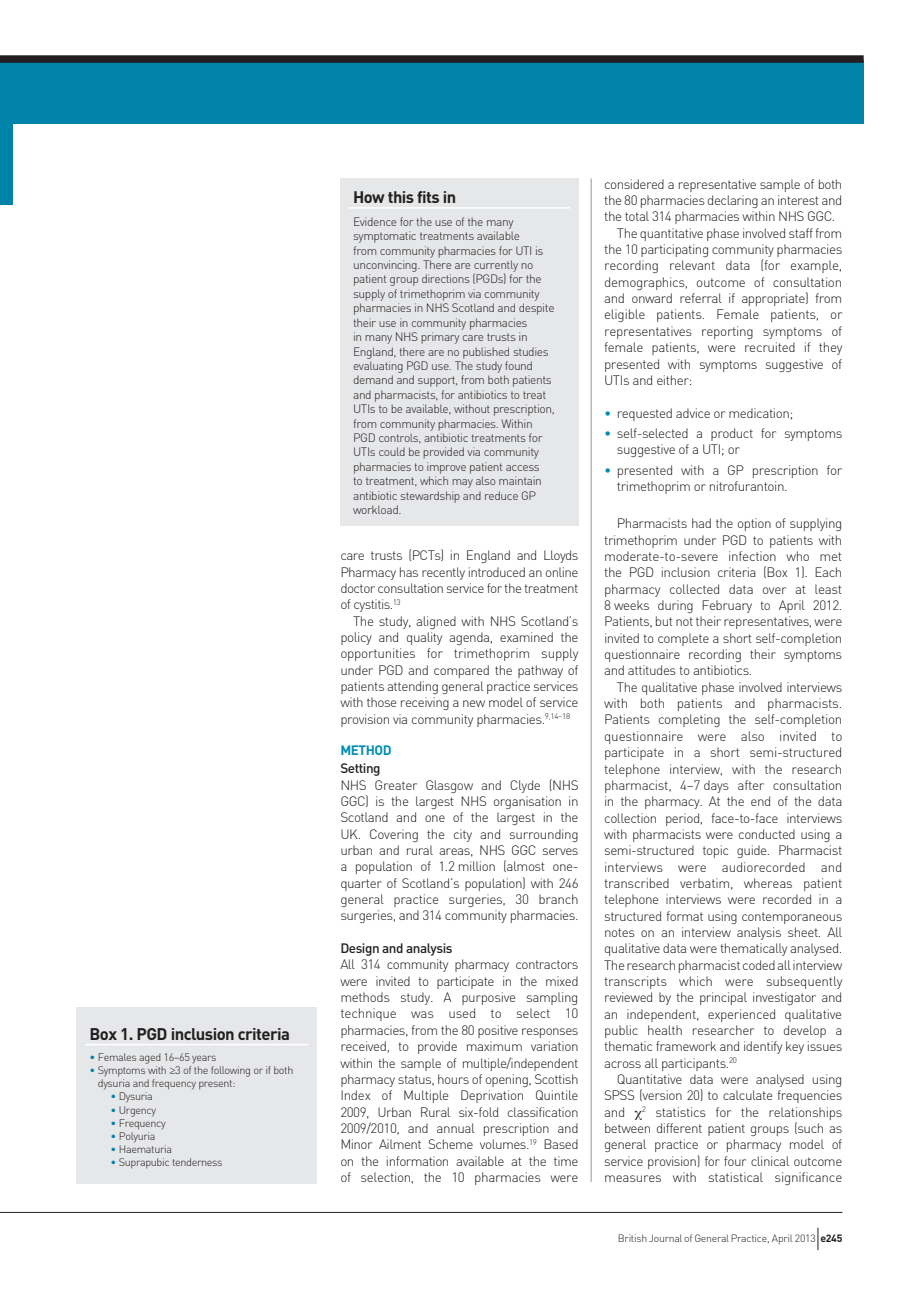
<style>
.page{position:relative;width:919px;height:1289px;background:#fff}
.page>*{position:absolute;margin:0;border:0;box-sizing:border-box;transform-origin:0 0}
.t1{font:700 16.65px "DIN";letter-spacing:-.035em;color:#231f20}
.t2{font:700 16.5px "DIN";letter-spacing:-.035em;color:#231f20}
.t3{font:300 13.5px/16.4px "DIN";letter-spacing:-.035em;color:#231f20;text-align:justify}
.t4{font:500 13.5px "DIN";letter-spacing:-.035em;color:#231f20}
.t5{font:700 13.5px "DIN";color:#008fb3}
.t6{font:300 12px/14.4px "DIN";letter-spacing:-.035em;color:#231f20}
.t7{font:300 10.8px/13px "DIN";letter-spacing:-.035em;color:#231f20}
.t8{font:300 10.5px "DIN";letter-spacing:-.025em;color:#231f20}
.s1{color:#0083a9}
.s2{font-family:"Helvetica"}
.s3{color:#008fb3}
.s4{font-weight:700}
</style>
<div class="page">
<hr style="left:591px;top:178px;width:1px;height:1003px;background:#939598">
<div style="left:340px;top:178px;width:238px;height:347px;background:#e6e7e9"></div>
<hr style="left:349px;top:207px;width:221px;height:1px;background:#fff">
<div style="left:0;top:60px;width:13px;height:145px;background:#0083a9"></div>
<hr style="left:0;top:1211px;width:842px;height:1px;background:#231f20">
<svg style="left:817px;top:1227px;width:1px;height:23px"></svg>
<div style="left:13px;top:60px;width:850px;height:64px;background:#0083a9"></div>
<div style="left:0;top:55px;width:863px;height:8px;background:#231f20"></div>
<div style="left:77px;top:1007px;width:240px;height:177px;background:#e6e7e9"></div>
<hr style="left:85px;top:1043px;width:224px;height:2px;background:#fff">
<p class="t1" style="left:89px;top:1022px;width:202px">Box 1. PGD inclusion criteria</p>
<p class="t7" style="left:89px;top:1050px;width:129px"><span class="s1">•</span> Females aged 16–65 years</p>
<p class="t7" style="left:98px;top:1063px;width:197px;text-indent:-9px"><span class="s1">•</span> Symptoms with <span class="s2">≥</span>3 of the following or if both dysuria and frequency present:</p>
<p class="t7" style="left:111px;top:1089px;width:44px"><span class="s1">•</span> Dysuria</p>
<p class="t7" style="left:111px;top:1102px;width:47px"><span class="s1">•</span> Urgency</p>
<p class="t7" style="left:111px;top:1116px;width:57px"><span class="s1">•</span> Frequency</p>
<p class="t7" style="left:111px;top:1129px;width:46px"><span class="s1">•</span> Polyuria</p>
<p class="t7" style="left:111px;top:1142px;width:63px"><span class="s1">•</span> Haematuria</p>
<p class="t7" style="left:111px;top:1155px;width:113px"><span class="s1">•</span> Suprapubic tenderness</p>
<p class="t2" style="left:353px;top:186px;width:105px">H ow this fits in</p>
<p class="t6" style="left:353px;top:214px;width:203px">Evidence for the use of the many symptomatic treatments available<br>from community pharmacies for UTI is unconvincing. There are currently no patient group directions (PGDs) for the supply of trimethoprim via community pharmacies in NHS Scotland and despite their use in community pharmacies<br>in many NHS primary care trusts in England, there are no published studies evaluating PGD use. The study found demand and support, from both patients and pharmacists, for antibiotics to treat UTIs to be available, without prescription, from community pharmacies. Within PGD controls, antibiotic treatments for UTIs could be provided via community pharmacies to improve patient access<br>to treatment, which may also maintain antibiotic stewardship and reduce GP workload.</p>
<p class="t3" style="left:340px;top:547px;width:240px">care trusts (PCTs) in England and Lloyds Pharmacy has recently introduced an online doctor consultation service for the treatment of cystitis.<sup>13</sup></p>
<p class="t3" style="left:340px;top:612px;width:240px;text-indent:13px">The study, aligned with NHS Scotland’s policy and quality agenda, examined the opportunities for trimethoprim supply under PGD and compared the pathway of patients attending general practice services with those receiving a new model of service provision via community pharmacies.<sup>9,14–18</sup></p>
<p class="t5" style="left:340px;top:741px;width:53px">Method</p>
<p class="t4" style="left:340px;top:759px;width:42px">Setting</p>
<p class="t3" style="left:340px;top:776px;width:240px">NHS Greater Glasgow and Clyde (NHS GGC) is the largest NHS organisation in Scotland and one of the largest in the UK. Covering the city and surrounding urban and rural areas, NHS GGC serves a population of 1.2 million (almost one&shy;quarter of Scotland’s population) with 246 general practice surgeries, 30 branch surgeries, and 314 community pharmacies.</p>
<p class="t4" style="left:340px;top:939px;width:114px">Design and analysis</p>
<p class="t3" style="left:340px;top:956px;width:240px">All 314 community pharmacy contractors were invited to participate in the mixed methods study. A purposive sampling technique was used to select 10 pharmacies, from the 80 positive responses received, to provide maximum variation within the sample of multiple/independent pharmacy status, hours of opening, Scottish Index of Multiple Deprivation Quintile 2009, Urban Rural six-fold classification 2009/2010, and annual prescription and Minor Ailment Scheme volumes.<sup>19</sup> Based on the information available at the time of selection, the 10 pharmacies were</p>
<p class="t3" style="left:604px;top:175px;width:240px">considered a representative sample of both</p>
<p class="t3" style="left:604px;top:192px;width:240px">the 80 pharmacies declaring an interest and</p>
<p class="t3" style="left:604px;top:208px;width:233px">the total 314 pharmacies within NHS GGC.</p>
<p class="t3" style="left:617px;top:224px;width:227px">The quantitative phase involved staff from</p>
<p class="t3" style="left:604px;top:241px;width:240px">the 10 participating community pharmacies</p>
<p class="t3" style="left:604px;top:257px;width:239px">recording relevant data (for example,</p>
<p class="t3" style="left:604px;top:273px;width:240px">demographics, outcome of consultation</p>
<p class="t3" style="left:604px;top:290px;width:240px">and onward referral if appropriate) from</p>
<p class="t3" style="left:604px;top:306px;width:240px">eligible patients. Female patients, or</p>
<p class="t3" style="left:604px;top:322px;width:239px">representatives reporting symptoms of</p>
<p class="t3" style="left:604px;top:339px;width:240px">female patients, were recruited if they</p>
<p class="t3" style="left:604px;top:355px;width:240px">presented with symptoms suggestive of</p>
<p class="t3" style="left:604px;top:371px;width:90px">UTIs and either:</p>
<p class="t3" style="left:604px;top:404px;width:191px"><span class="s3">•</span> requested advice or medication;</p>
<p class="t3" style="left:617px;top:425px;width:227px;text-indent:-13px"><span class="s3">•</span> self-selected a product for symptoms suggestive of a UTI; or</p>
<p class="t3" style="left:617px;top:462px;width:227px;text-indent:-13px"><span class="s3">•</span> presented with a GP prescription for trimethoprim or nitrofurantoin.</p>
<p class="t3" style="left:604px;top:515px;width:240px;text-indent:13px">Pharmacists had the option of supplying trimethoprim under PGD to patients with moderate-to-severe infection who met the PGD inclusion criteria (Box 1). Each pharmacy collected data over at least 8 weeks during February to April 2012.<br>Patients, but not their representatives, were invited to complete a short self-completion questionnaire recording their symptoms and attitudes to antibiotics.</p>
<p class="t3" style="left:604px;top:678px;width:240px;text-indent:13px">The qualitative phase involved interviews with both patients and pharmacists.<br>Patients completing the self-completion questionnaire were also invited to participate in a short semi-structured telephone interview, with the research pharmacist, 4–7 days after consultation in the pharmacy. At the end of the data collection period, face-to-face interviews with pharmacists were conducted using a semi-structured topic guide. Pharmacist interviews were audiorecorded and transcribed verbatim, whereas patient telephone interviews were recorded in a structured format using contemporaneous notes on an interview analysis sheet. All qualitative data were thematically analysed.<br>The research pharmacist coded all interview transcripts which were subsequently reviewed by the principal investigator and an independent, experienced qualitative public health researcher to develop a thematic framework and identify key issues across all participants.<sup>20</sup></p>
<p class="t3" style="left:604px;top:1070px;width:240px;text-indent:13px">Quantitative data were analysed using SPSS (version 20) to calculate frequencies and <sup>2</sup> statistics for the relationships between different patient groups (such as general practice or pharmacy model of service provision) for four clinical outcome measures with statistical significance</p>
<p class="t8" style="left:617px;top:1232px;width:226px">British Journal of General Practice, April 2013 <span class="s4">e245</span></p>
</div>
